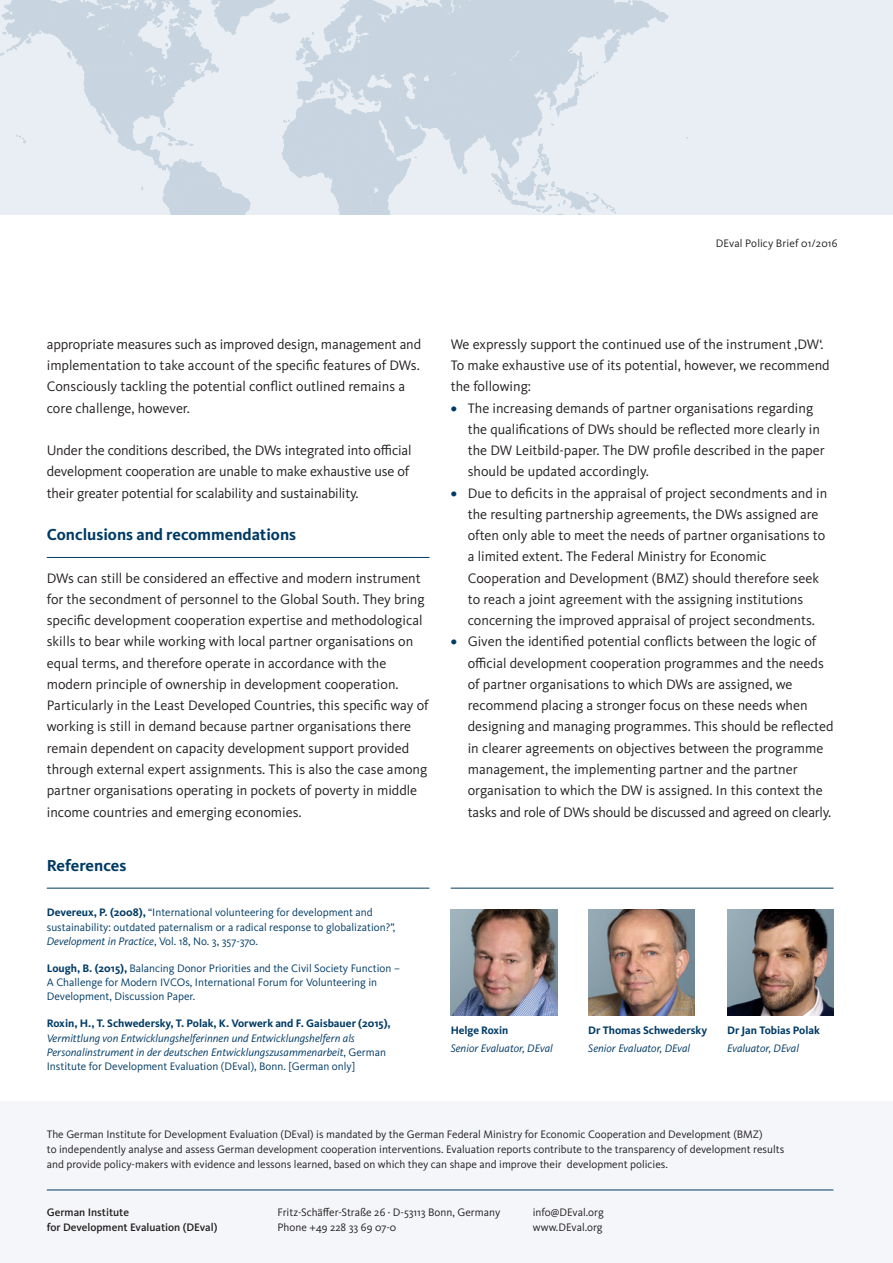
<style>
.page{position:relative;width:893px;height:1263px;background:#fff}
.page>*{position:absolute;margin:0;border:0;box-sizing:border-box;transform-origin:0 0}
.t1{font:700 16.5px "Kievit OT";color:#003b65}
.t2{font:14.25px/21.3px "Kievit OT";color:#231f20}
.t3{font:11.25px/14.9px "Kievit OT";color:#231f20}
.t4{font:11.25px/14.2px "Kievit OT";color:#003b65}
.t5{font:italic 11.25px/14.2px "Kievit OT";color:#003b65}
.t6{font:700 11.25px "Kievit OT";color:#003b65}
.t7{font:500 11.25px "Kievit OT";color:#231f20}
.s1{font-weight:700}
.s2{font-style:italic}
.s3{font-style:normal}
.s4{font-weight:700;color:#003b65}
</style>
<div class="page">
<div style="left:0;top:0;width:893px;height:215px;background:#e8eef4"></div>
<svg style="left:0;top:0;width:688px;height:215px"></svg>
<div style="left:0;top:1101px;width:893px;height:162px;background:#f4f6f9"></div>
<hr style="left:47px;top:1189px;width:786px;height:1px;background:#003b65">
<hr style="left:47px;top:557px;width:382px;height:1px;background:#003b65">
<hr style="left:47px;top:888px;width:382px;height:1px;background:#003b65">
<hr style="left:451px;top:888px;width:382px;height:1px;background:#003b65">
<img style="left:451px;top:909px;width:106px;height:107px">
<img style="left:588px;top:909px;width:106px;height:107px">
<img style="left:727px;top:909px;width:106px;height:107px">
<p class="t3" style="left:716px;top:236px;width:123px">DEval Policy Brief 01/2016</p>
<p class="t2" style="left:47px;top:333px;width:376px">appropriate measures such as improved design, management and implementation to take account of the specific features of DWs.<br>Consciously tackling the potential conflict outlined remains a core challenge, however.</p>
<p class="t2" style="left:47px;top:440px;width:366px">Under the conditions described, the DWs integrated into official development cooperation are unable to make exhaustive use of their greater potential for scalability and sustainability.</p>
<p class="t1" style="left:47px;top:525px;width:251px">Conclusions and recommendations</p>
<p class="t2" style="left:47px;top:567px;width:384px">DWs can still be considered an effective and modern instrument for the secondment of personnel to the Global South. They bring specific development cooperation expertise and methodological skills to bear while working with local partner organisations on equal terms, and therefore operate in accordance with the modern principle of ownership in development cooperation.<br>Particularly in the Least Developed Countries, this specific way of working is still in demand because partner organisations there remain dependent on capacity development support provided through external expert assignments. This is also the case among partner organisations operating in pockets of poverty in middle income countries and emerging economies.</p>
<p class="t1" style="left:47px;top:856px;width:81px">References</p>
<p class="t4" style="left:47px;top:905px;width:350px"><span class="s1">Devereux, P. (2008),</span> “International volunteering for development and sustainability: outdated paternalism or a radical response to globalization?”,<br><span class="s2">Development in Practice</span>, Vol. 18, No. 3, 357-370.</p>
<p class="t4" style="left:47px;top:961px;width:355px"><span class="s1">Lough, B. (2015),</span> Balancing Donor Priorities and the Civil Society Function –<br>A Challenge for Modern IVCOs, International Forum for Volunteering in<br>Development, Discussion Paper.</p>
<p class="t6" style="left:47px;top:1017px;width:346px">Roxin, H., T. Schwedersky, T. Polak, K. Vorwerk and F. Gaisbauer (2015),</p>
<p class="t5" style="left:47px;top:1031px;width:341px">Vermittlung von Entwicklungshelferinnen und Entwicklungshelfern als<br>Personalinstrument in der deutschen Entwicklungszusammenarbeit<span class="s3">, German<br>Institute for Development Evaluation (DEval), Bonn. [German only]</span></p>
<p class="t2" style="left:451px;top:333px;width:380px">We expressly support the continued use of the instrument ‚DW‘.<br>To make exhaustive use of its potential, however, we recommend the following:</p>
<p class="t2" style="left:468px;top:397px;width:358px;text-indent:-17px"><span class="s4">•</span> The increasing demands of partner organisations regarding the qualifications of DWs should be reflected more clearly in the DW Leitbild-paper. The DW profile described in the paper should be updated accordingly.</p>
<p class="t2" style="left:468px;top:482px;width:361px;text-indent:-17px"><span class="s4">•</span> Due to deficits in the appraisal of project secondments and in the resulting partnership agreements, the DWs assigned are often only able to meet the needs of partner organisations to a limited extent. The Federal Ministry for Economic Cooperation and Development (BMZ) should therefore seek to reach a joint agreement with the assigning institutions concerning the improved appraisal of project secondments.</p>
<p class="t2" style="left:468px;top:631px;width:367px;text-indent:-17px"><span class="s4">•</span> Given the identified potential conflicts between the logic of official development cooperation programmes and the needs of partner organisations to which DWs are assigned, we recommend placing a stronger focus on these needs when designing and managing programmes. This should be reflected in clearer agreements on objectives between the programme management, the implementing partner and the partner organisation to which the DW is assigned. In this context the tasks and role of DWs should be discussed and agreed on clearly.</p>
<p class="t6" style="left:451px;top:1023px;width:59px">Helge Roxin</p>
<p class="t5" style="left:451px;top:1041px;width:103px">Senior Evaluator, DEval</p>
<p class="t6" style="left:588px;top:1023px;width:120px">Dr Thomas Schwedersky</p>
<p class="t5" style="left:588px;top:1041px;width:103px">Senior Evaluator, DEval</p>
<p class="t6" style="left:727px;top:1023px;width:94px">Dr Jan Tobias Polak</p>
<p class="t5" style="left:727px;top:1041px;width:73px">Evaluator, DEval</p>
<p class="t3" style="left:47px;top:1127px;width:739px">The German Institute for Development Evaluation (DEval) is mandated by the German Federal Ministry for Economic Cooperation and Development (BMZ)<br>to independently analyse and assess German development cooperation interventions. Evaluation reports contribute to the transparency of development results and provide policy-makers with evidence and lessons learned, based on which they can shape and improve their development policies.</p>
<p class="t7" style="left:47px;top:1206px;width:84px">German Institute</p>
<p class="t3" style="left:277px;top:1205px;width:224px">Fritz-Schäffer-Straße 26 · D-53113 Bonn, Germany</p>
<p class="t3" style="left:533px;top:1205px;width:72px">info@DEval.org</p>
<p class="t7" style="left:47px;top:1221px;width:172px">for Development Evaluation (DEval)</p>
<p class="t3" style="left:277px;top:1220px;width:120px">Phone +49 228 33 69 07-0</p>
<p class="t3" style="left:533px;top:1220px;width:71px">www.DEval.org</p>
</div>
